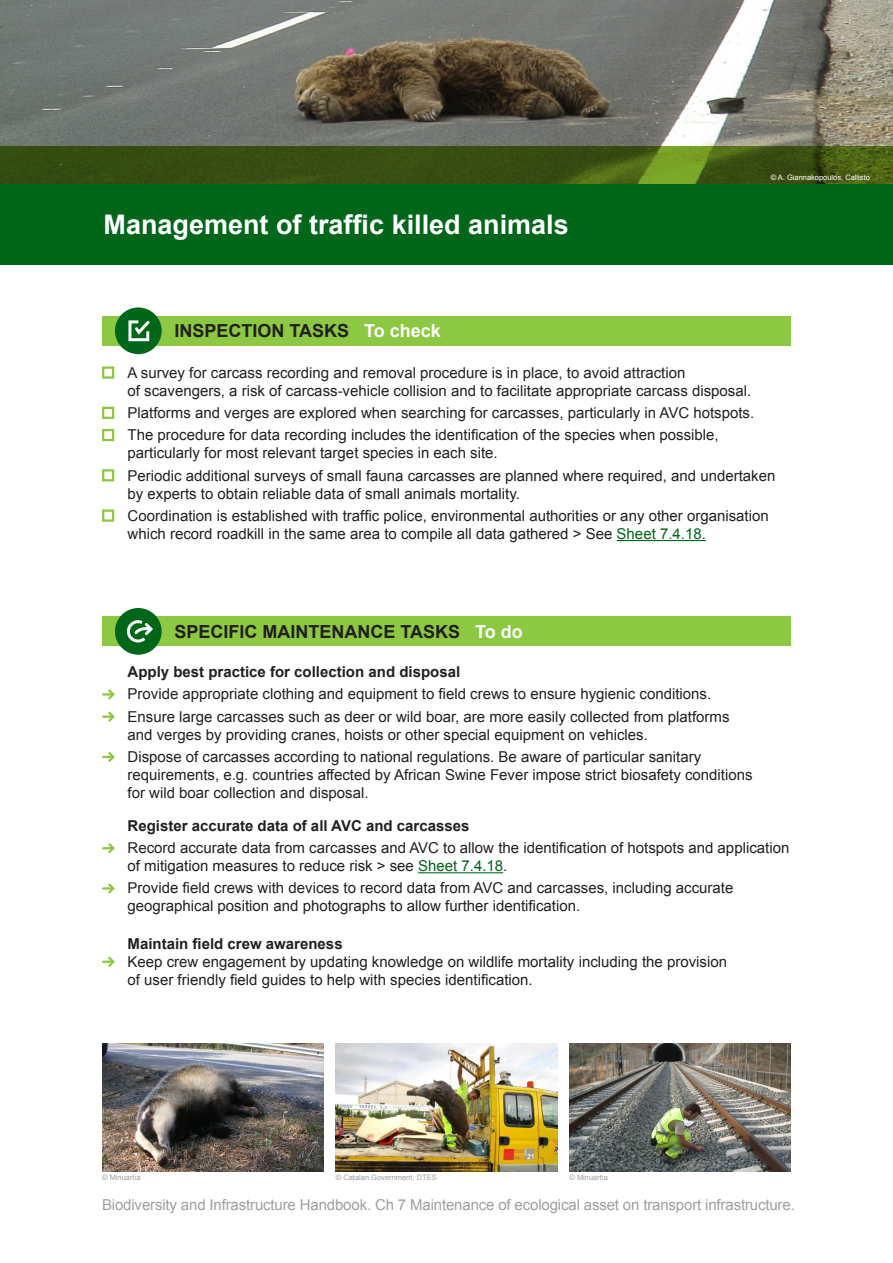
<style>
.page{position:relative;width:893px;height:1263px;background:#fff}
.page>*{position:absolute;margin:0;border:0;box-sizing:border-box;transform-origin:0 0}
.t1{font:700 27px "Arial";color:#fff}
.t2{font:700 18px "Arial";color:#231f20}
.t3{font:15px/18px "Arial";color:#231f20}
.t4{font:700 15px "Arial";color:#231f20}
.t5{font:15px "Arial";letter-spacing:-.01em;color:#9d9fa2}
.t6{font:7.5px "Arial";color:#9d9fa2}
.t7{font:7.5px "Arial";color:#fff}
.s1{color:#fff}
.s2{color:#00661a}
</style>
<div class="page">
<img style="left:0;top:0;width:893px;height:147px">
<div style="left:102px;top:316px;width:689px;height:30px;background:#8cc841"></div>
<div style="left:115px;top:307px;width:47px;height:47px;background:#00661a;border-radius:50%"></div>
<svg style="left:128px;top:320px;width:22px;height:22px"></svg>
<hr style="left:617px;top:540px;width:89px;height:1px;background:#00661a">
<div style="left:102px;top:366px;width:12px;height:13px;border:2px solid #8cc841"></div>
<div style="left:102px;top:407px;width:12px;height:12px;border:2px solid #8cc841"></div>
<div style="left:102px;top:429px;width:12px;height:12px;border:2px solid #8cc841"></div>
<div style="left:102px;top:469px;width:12px;height:12px;border:2px solid #8cc841"></div>
<div style="left:102px;top:509px;width:12px;height:13px;border:2px solid #8cc841"></div>
<div style="left:0;top:184px;width:893px;height:81px;background:#00661a"></div>
<div style="left:102px;top:616px;width:689px;height:30px;background:#8cc841"></div>
<div style="left:115px;top:608px;width:47px;height:47px;background:#00661a;border-radius:50%"></div>
<hr style="left:418px;top:872px;width:85px;height:1px;background:#00661a">
<svg style="left:103px;top:689px;width:12px;height:11px"></svg>
<svg style="left:103px;top:711px;width:12px;height:11px"></svg>
<svg style="left:103px;top:752px;width:12px;height:10px"></svg>
<svg style="left:103px;top:843px;width:12px;height:11px"></svg>
<svg style="left:103px;top:883px;width:12px;height:11px"></svg>
<svg style="left:103px;top:956px;width:12px;height:11px"></svg>
<svg style="left:126px;top:620px;width:27px;height:23px"></svg>
<svg style="left:0;top:147px;width:893px;height:37px;fill:#384e12"></svg>
<img style="left:336px;top:1044px;width:221px;height:127px">
<img style="left:569px;top:1044px;width:222px;height:127px">
<img style="left:102px;top:1044px;width:222px;height:127px">
<h1 class="t1" style="left:104px;top:207px;width:467px">Management of traffic killed animals</h1>
<p class="t7" style="left:771px;top:172px;width:101px">© A. Giannakopoulos, Callisto</p>
<p class="t2" style="left:174px;top:319px;width:268px">INSPECTION TASKS <span class="s1">To check</span></p>
<p class="t3" style="left:128px;top:364px;width:625px">A survey for carcass recording and removal procedure is in place, to avoid attraction<br>of scavengers, a risk of carcass-vehicle collision and to facilitate appropriate carcass disposal.</p>
<p class="t3" style="left:128px;top:402px;width:628px;line-height:22.2px">Platforms and verges are explored when searching for carcasses, particularly in AVC hotspots.<br>The procedure for data recording includes the identification of the species when possible,</p>
<p class="t3" style="left:128px;top:442px;width:649px;line-height:22.2px">particularly for most relevant target species in each site.<br>Periodic additional surveys of small fauna carcasses are planned where required, and undertaken</p>
<p class="t3" style="left:128px;top:482px;width:643px;line-height:22.2px">by experts to obtain reliable data of small animals mortality.<br>Coordination is established with traffic police, environmental authorities or any other organisation</p>
<p class="t3" style="left:128px;top:525px;width:580px">which record roadkill in the same area to compile all data gathered &gt; See <span class="s2">Sheet 7.4.18.</span></p>
<p class="t2" style="left:174px;top:620px;width:350px">SPECIFIC MAINTENANCE TASKS <span class="s1">To do</span></p>
<p class="t4" style="left:128px;top:662px;width:334px">Apply best practice for collection and disposal</p>
<p class="t3" style="left:128px;top:683px;width:603px;line-height:22.2px">Provide appropriate clothing and equipment to field crews to ensure hygienic conditions.<br>Ensure large carcasses such as deer or wild boar, are more easily collected from platforms</p>
<p class="t3" style="left:128px;top:723px;width:575px;line-height:22.2px">and verges by providing cranes, hoists or other special equipment on vehicles.<br>Dispose of carcasses according to national regulations. Be aware of particular sanitary</p>
<p class="t3" style="left:128px;top:766px;width:627px">requirements, e.g. countries affected by African Swine Fever impose strict biosafety conditions for wild boar collection and disposal.</p>
<p class="t4" style="left:128px;top:816px;width:343px">Register accurate data of all AVC and carcasses</p>
<p class="t3" style="left:128px;top:839px;width:663px">Record accurate data from carcasses and AVC to allow the identification of hotspots and application of mitigation measures to reduce risk &gt; see <span class="s2">Sheet 7.4.18</span>.</p>
<p class="t3" style="left:128px;top:879px;width:607px">Provide field crews with devices to record data from AVC and carcasses, including accurate geographical position and photographs to allow further identification.</p>
<p class="t4" style="left:128px;top:933px;width:217px">Maintain field crew awareness</p>
<p class="t3" style="left:128px;top:953px;width:601px">Keep crew engagement by updating knowledge on wildlife mortality including the provision of user friendly field guides to help with species identification.</p>
<p class="t6" style="left:102px;top:1172px;width:40px">© Minuartia</p>
<p class="t6" style="left:336px;top:1172px;width:102px">© Catalan Government, DTES</p>
<p class="t6" style="left:569px;top:1172px;width:40px">© Minuartia</p>
<p class="t5" style="left:102px;top:1195px;width:694px">Biodiversity and Infrastructure Handbook. Ch 7 Maintenance of ecological asset on transport infrastructure.</p>
</div>
